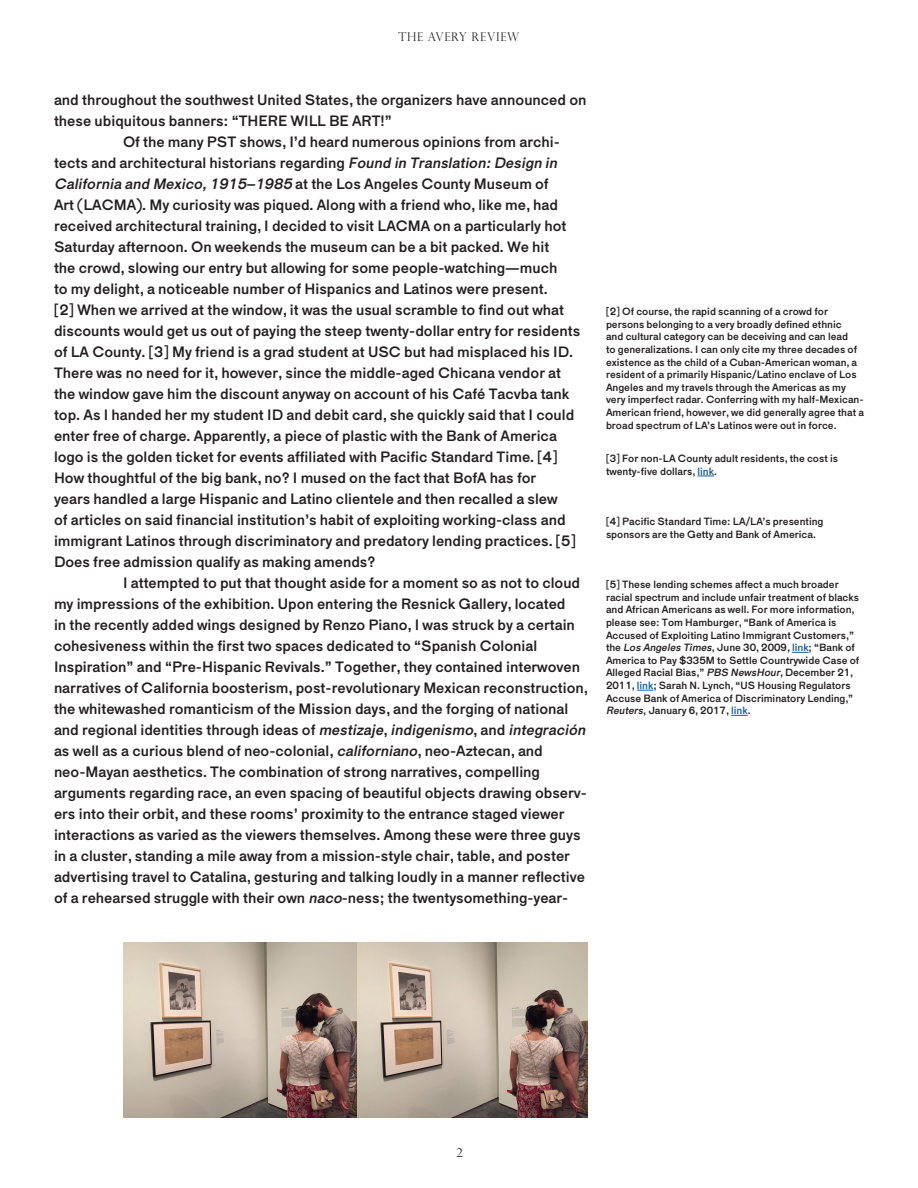
<style>
.page{position:relative;width:918px;height:1188px;background:#fff}
.page>*{position:absolute;margin:0;border:0;box-sizing:border-box;transform-origin:0 0}
.Main_Paragraph{font:15px/21px "Maria Pro";color:#231f20}
.t1{font:300 12px "Perpetua Titling MT Std";letter-spacing:.06em;color:#231f20}
.Footnotes{font:10.5px/12.6px "Maria Pro";color:#231f20}
.s1{font-style:italic}
.s2{color:#175d9e}
</style>
<div class="page">
<svg style="left:697px;top:476px;width:17px;height:1px"></svg>
<svg style="left:792px;top:652px;width:17px;height:1px"></svg>
<svg style="left:637px;top:690px;width:16px;height:1px"></svg>
<svg style="left:731px;top:715px;width:17px;height:1px"></svg>
<img style="left:123px;top:942px;width:465px;height:176px">
<p class="t1" style="left:399px;top:30px;width:122px">THE AVERY REVIEW</p>
<p class="Main_Paragraph" style="left:54px;top:90px;width:534px">and throughout the southwest United States, the organizers have announced on these ubiquitous banners: “THERE WILL BE ART!”</p>
<p class="Main_Paragraph" style="left:54px;top:132px;width:528px;text-indent:69px">Of the many PST shows, I’d heard numerous opinions from archi&shy;tects and architectural historians regarding <span class="s1">Found in Translation:Design in California and Mexico,1915–1985</span> at t h e Los An g e l es Co u nty M u se u m of<br>Art (LACMA). My curiosity was piqued. Along with a friend who, like me, had received architectural training, I decided to visit LACMA on a particularly hot Saturday afternoon. On weekends the museum can be a bit packed. We hit<br>the crowd, slowing our entry but allowing for some people-watching—much<br>to my delight, a noticeable number of Hispanics and Latinos were present.<br>[2] When we arrived at the window, it was the usual scramble to find out what discounts would get us out of paying the steep twenty-dollar entry for residents of LA County. [3] My friend is a grad student at USC but had misplaced his ID.<br>There was no need for it, however, since the middle-aged Chicana vendor at the window gave him the discount anyway on account of his Café Tacvba tank top. As I handed her my student ID and debit card, she quickly said that I could enter free of charge. Apparently, a piece of plastic with the Bank of America logo is the golden ticket for events affiliated with Pacific Standard Time. [4] How thoughtful of the big bank, no? I mused on the fact that BofA has for<br>years handled a large Hispanic and Latino clientele and then recalled a slew<br>of articles on said financial institution’s habit of exploiting working-class and immigrant Latinos through discriminatory and predatory lending practices. [5] Does free admission qualify as making amends?</p>
<p class="Main_Paragraph" style="left:54px;top:573px;width:536px;text-indent:69px">I attempted to put that thought aside for a moment so as not to cloud my impressions of the exhibition. Upon entering the Resnick Gallery, located<br>in the recently added wings designed by Renzo Piano, I was struck by a certain cohesiveness within the first two spaces dedicated to “Spanish Colonial Inspiration” and “Pre-Hispanic Revivals.” Together, they contained interwoven narratives of California boosterism, post-revolutionary Mexican reconstruction, the whitewashed romanticism of the Mission days, and the forging of national and regional identities through ideas of <span class="s1">mestizaje</span>, <span class="s1">indigenismo</span>, and <span class="s1">integración </span>as well as a curious blend of neo-colonial, <span class="s1">californiano</span>, neo-Aztecan, and neo-Mayan aesthetics. The combination of strong narratives, compelling arguments regarding race, an even spacing of beautiful objects drawing observ&shy;ers into their orbit, and these rooms’ proximity to the entrance staged viewer interactions as varied as the viewers themselves. Among these were three guys in a cluster, standing a mile away from a mission-style chair, table, and poster advertising travel to Catalina, gesturing and talking loudly in a manner reflective of a rehearsed struggle with their own <span class="s1">naco</span>-ness; the twentysomething-year-</p>
<p class="Footnotes" style="left:606px;top:305px;width:259px">[2] Of course, the rapid scanning of a crowd for persons belonging to a very broadly defined ethnic<br>and cultural category can be deceiving and can lead<br>to generalizations. I can only cite my three decades of existence as the child of a Cuban-American woman, a resident of a primarily Hispanic/Latino enclave of Los Angeles and my travels through the Americas as my very imperfect radar. Conferring with my half-Mexican-American friend, however, we did generally agree that a broad spectrum of LA’s Latinos were out in force.</p>
<p class="Footnotes" style="left:606px;top:452px;width:234px">[3] For non-LA County adult residents, the cost is twenty-five dollars, <span class="s2">link</span>.</p>
<p class="Footnotes" style="left:606px;top:515px;width:219px">[4] Pacific Standard Time: LA/LA’s presenting sponsors are the Getty and Bank of America.</p>
<p class="Footnotes" style="left:606px;top:578px;width:255px">[5] These lending schemes affect a much broader racial spectrum and include unfair treatment of blacks and African Americans as well. For more information, please see: Tom Hamburger, “Bank of America is Accused of Exploiting Latino Immigrant Customers,” the <span class="s1">Los Angeles Times</span>, June 30, 2009, <span class="s2">link</span>; “Bank of America to Pay $335M to Settle Countrywide Case of Alleged Racial Bias,” <span class="s1">PBS NewsHour</span>, December 21, 2011, <span class="s2">link</span>; Sarah N. Lynch, “US Housing Regulators Accuse Bank of America of Discriminatory Lending,” <span class="s1">Reuters</span>, January 6, 2017, <span class="s2">link</span>.</p>
<p class="t1" style="left:456px;top:1146px;width:8px">2</p>
</div>
